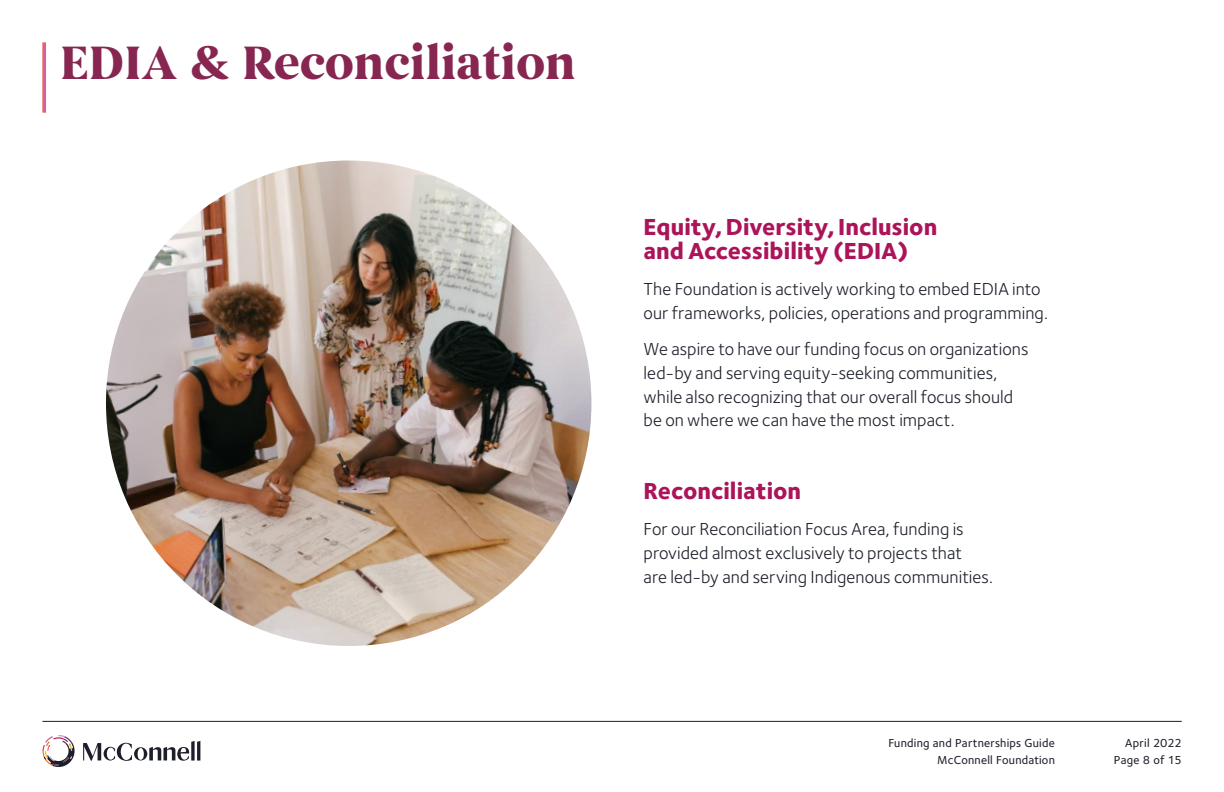
<style>
.page{position:relative;width:1224px;height:792px;background:#fff}
.page>*{position:absolute;margin:0;border:0;box-sizing:border-box;transform-origin:0 0}
.t1{font:700 48px "Begum";letter-spacing:-.01em;color:#872651}
.t2{font:800 24px/24px "Foundry Sterling";color:#ac145a}
.t3{font:18px/24px "Foundry Sterling";letter-spacing:.005em;color:#1c1f2a}
.t4{font:500 12px/17px "Foundry Sterling";letter-spacing:.02em;color:#1c1f2a;text-align:right}
</style>
<div class="page">
<hr style="left:43px;top:721px;width:1139px;height:1px;background:#1c1f2a">
<svg style="left:83px;top:741px;width:117px;height:20px"></svg>
<svg style="left:43px;top:735px;width:32px;height:32px"></svg>
<hr style="left:43px;top:43px;width:3px;height:70px;background:#dd5ba1">
<img style="left:106px;top:161px;width:485px;height:485px;border-radius:243px">
<h1 class="t1" style="left:60px;top:33px;width:518px">EDIA &amp; Reconciliation</h1>
<h2 class="t2" style="left:644px;top:215px;width:295px">Equity, Diversity, Inclusion and Accessibility (EDIA)</h2>
<p class="t3" style="left:644px;top:277px;width:406px">The Foundation is actively working to embed EDIA into our frameworks, policies, operations and programming.</p>
<p class="t3" style="left:644px;top:337px;width:386px">We aspire to have our funding focus on organizations led-by and serving equity-seeking communities, while also recognizing that our overall focus should be on where we can have the most impact.</p>
<h2 class="t2" style="left:644px;top:479px;width:159px">Reconciliation</h2>
<p class="t3" style="left:644px;top:517px;width:351px">For our Reconciliation Focus Area, funding is provided almost exclusively to projects that<br>are led-by and serving Indigenous communities.</p>
<p class="t4" style="left:888px;top:734px;width:168px">Funding and Partnerships Guide<br>McConnell Foundation</p>
<p class="t4" style="left:1114px;top:734px;width:69px">April 2022<br>Page 8 of 15</p>
</div>
